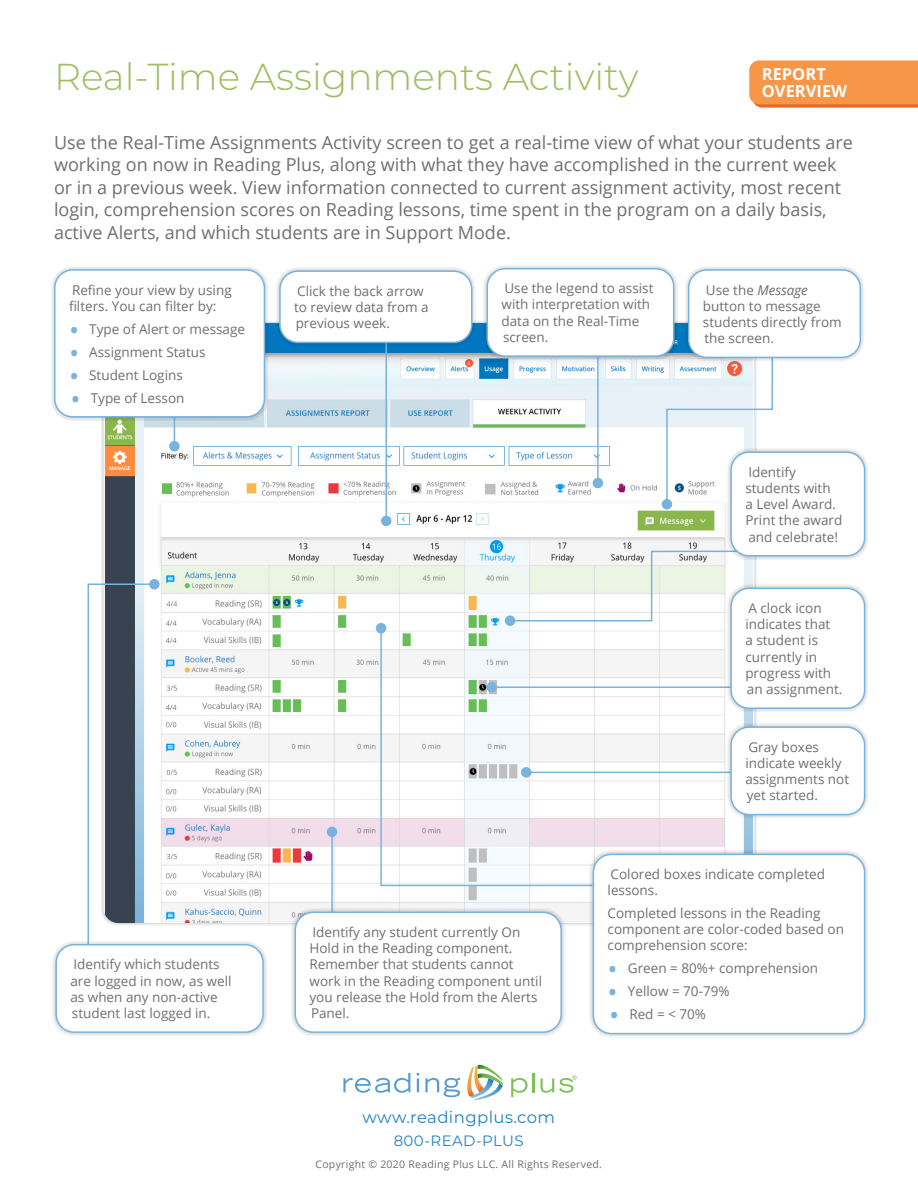
<style>
.page{position:relative;width:918px;height:1188px;background:#fff}
.page>*{position:absolute;margin:0;border:0;box-sizing:border-box;transform-origin:0 0}
.Main_Title{font:300 37.5px "Montserrat";color:#9fbd63}
.t1{font:18px/22.5px "Open Sans";color:#6d6f72}
.t2{font:16.5px "Montserrat";letter-spacing:.025em;color:#2183c5}
.t3{font:700 16.5px "Open Sans";color:#fff}
.t4{font:15px "Montserrat";letter-spacing:.025em;color:#2183c5}
.Callout_Box_Text{font:13.5px/16.2px "Open Sans";color:#6d6f72}
.t5{font:10.5px "Open Sans";letter-spacing:.025em;color:#6d6f72}
.s1{font-size:27px;color:#78b3de}
.s2{font-style:italic}
</style>
<div class="page">
<svg style="left:343px;top:1073px;width:68px;height:20px"></svg>
<svg style="left:417px;top:1073px;width:2px;height:19px"></svg>
<svg style="left:425px;top:1078px;width:35px;height:19px"></svg>
<svg style="left:511px;top:1073px;width:24px;height:24px"></svg>
<svg style="left:541px;top:1075px;width:36px;height:18px"></svg>
<svg style="left:467px;top:1065px;width:36px;height:35px"></svg>
<svg style="left:749px;top:60px;width:169px;height:48px;background:#f69549"></svg>
<img style="left:105px;top:323px;width:648px;height:600px">
<hr style="left:174px;top:397px;width:1px;height:49px;background:#78b3de">
<div style="left:169px;top:441px;width:11px;height:10px;background:#78b3de;border-radius:50%"></div>
<hr style="left:386px;top:338px;width:1px;height:183px;background:#78b3de">
<div style="left:381px;top:516px;width:11px;height:10px;background:#78b3de;border-radius:50%"></div>
<hr style="left:597px;top:342px;width:2px;height:141px;background:#78b3de">
<div style="left:593px;top:478px;width:10px;height:10px;background:#78b3de;border-radius:50%"></div>
<div style="left:51px;top:266px;width:218px;height:155px;background:#231f20;opacity:.3"></div>
<div style="left:55px;top:270px;width:209px;height:147px;background:#fff;border-radius:18px"></div>
<div style="left:54px;top:269px;width:211px;height:149px;border:2px solid #78b3de;border-radius:18px"></div>
<svg style="left:509px;top:550px;width:246px;height:72px"></svg>
<div style="left:505px;top:616px;width:10px;height:10px;background:#78b3de;border-radius:50%"></div>
<svg style="left:87px;top:583px;width:69px;height:358px"></svg>
<div style="left:149px;top:579px;width:11px;height:11px;background:#78b3de;border-radius:50%"></div>
<svg style="left:380px;top:627px;width:214px;height:260px"></svg>
<div style="left:376px;top:623px;width:10px;height:10px;background:#78b3de;border-radius:50%"></div>
<svg style="left:665px;top:349px;width:108px;height:157px"></svg>
<div style="left:662px;top:499px;width:10px;height:11px;background:#78b3de;border-radius:50%"></div>
<div style="left:276px;top:267px;width:200px;height:80px;background:#231f20;opacity:.3"></div>
<div style="left:280px;top:271px;width:192px;height:71px;background:#fff;border-radius:18px"></div>
<div style="left:279px;top:270px;width:193px;height:73px;border:2px solid #78b3de;border-radius:18px"></div>
<div style="left:483px;top:265px;width:195px;height:95px;background:#231f20;opacity:.3"></div>
<div style="left:487px;top:269px;width:187px;height:87px;background:#fff;border-radius:18px"></div>
<div style="left:487px;top:268px;width:187px;height:89px;border:2px solid #78b3de;border-radius:18px"></div>
<div style="left:685px;top:266px;width:179px;height:96px;background:#231f20;opacity:.3"></div>
<div style="left:689px;top:270px;width:171px;height:87px;background:#fff;border-radius:18px"></div>
<div style="left:688px;top:269px;width:173px;height:89px;border:2px solid #78b3de;border-radius:18px"></div>
<hr style="left:492px;top:686px;width:253px;height:2px;background:#78b3de">
<div style="left:487px;top:682px;width:10px;height:10px;background:#78b3de;border-radius:50%"></div>
<hr style="left:526px;top:772px;width:254px;height:1px;background:#78b3de">
<div style="left:521px;top:767px;width:11px;height:11px;background:#78b3de;border-radius:50%"></div>
<div style="left:727px;top:448px;width:142px;height:112px;background:#231f20;opacity:.3"></div>
<div style="left:731px;top:452px;width:134px;height:104px;background:#fff;border-radius:18px"></div>
<div style="left:730px;top:451px;width:135px;height:106px;border:2px solid #78b3de;border-radius:18px"></div>
<div style="left:727px;top:584px;width:142px;height:128px;background:#231f20;opacity:.3"></div>
<div style="left:731px;top:588px;width:134px;height:120px;background:#fff;border-radius:18px"></div>
<div style="left:730px;top:588px;width:135px;height:121px;border:2px solid #78b3de;border-radius:18px"></div>
<div style="left:727px;top:723px;width:142px;height:96px;background:#231f20;opacity:.3"></div>
<div style="left:731px;top:727px;width:134px;height:88px;background:#fff;border-radius:18px"></div>
<div style="left:730px;top:726px;width:135px;height:89px;border:2px solid #78b3de;border-radius:18px"></div>
<hr style="left:331px;top:832px;width:2px;height:165px;background:#78b3de">
<div style="left:327px;top:827px;width:10px;height:10px;background:#78b3de;border-radius:50%"></div>
<div style="left:589px;top:850px;width:280px;height:188px;background:#231f20;opacity:.3"></div>
<div style="left:593px;top:854px;width:272px;height:180px;background:#fff;border-radius:18px"></div>
<div style="left:593px;top:854px;width:272px;height:180px;border:2px solid #78b3de;border-radius:18px"></div>
<div style="left:291px;top:908px;width:275px;height:128px;background:#231f20;opacity:.3"></div>
<div style="left:295px;top:912px;width:266px;height:120px;background:#fff;border-radius:18px"></div>
<div style="left:295px;top:912px;width:267px;height:121px;border:2px solid #78b3de;border-radius:18px"></div>
<div style="left:52px;top:941px;width:215px;height:95px;background:#231f20;opacity:.3"></div>
<div style="left:56px;top:945px;width:207px;height:87px;background:#fff;border-radius:18px"></div>
<div style="left:55px;top:944px;width:209px;height:89px;border:2px solid #78b3de;border-radius:18px"></div>
<p class="Main_Title" style="left:54px;top:52px;width:586px">Real-Time Assignments Activity</p>
<p class="t3" style="left:762px;top:63px;width:66px">REPORT</p>
<p class="t3" style="left:762px;top:79px;width:87px">OVERVIEW</p>
<p class="t1" style="left:54px;top:131px;width:800px">Use the Real-Time Assignments Activity screen to get a real-time view of what your students are working on now in Reading Plus, along with what they have accomplished in the current week or in a previous week. View information connected to current assignment activity, most recent login, comprehension scores on Reading lessons, time spent in the program on a daily basis, active Alerts, and which students are in Support Mode.</p>
<p class="Callout_Box_Text" style="left:69px;top:281px;width:164px">Refine your view by using filters. You can filter by:</p>
<p class="Callout_Box_Text" style="left:69px;top:320px;width:178px"><span class="s1">•</span> Type of Alert or message</p>
<p class="Callout_Box_Text" style="left:69px;top:343px;width:138px"><span class="s1">•</span> Assignment Status</p>
<p class="Callout_Box_Text" style="left:69px;top:366px;width:115px"><span class="s1">•</span> Student Logins</p>
<p class="Callout_Box_Text" style="left:70px;top:389px;width:116px"><span class="s1">•</span> Type of Lesson</p>
<p class="Callout_Box_Text" style="left:70px;top:956px;width:163px">Identify which students are logged in now, as well as when any non-active student last logged in.</p>
<p class="Callout_Box_Text" style="left:294px;top:282px;width:136px">Click the back arrow to review data from a previous week.</p>
<p class="Callout_Box_Text" style="left:502px;top:280px;width:153px">Use the legend to assist with interpretation with data on the Real-Time screen.</p>
<p class="Callout_Box_Text" style="left:703px;top:281px;width:140px">Use the <span class="s2">Message </span>button to message students directly from the screen.</p>
<p class="Callout_Box_Text" style="left:745px;top:463px;width:99px">Identify students with<br>a Level Award.<br>Print the award and celebrate!</p>
<p class="Callout_Box_Text" style="left:745px;top:600px;width:99px">A clock icon indicates that<br>a student is currently in progress with an assignment.</p>
<p class="Callout_Box_Text" style="left:310px;top:924px;width:234px">Identify any student currently On<br>Hold in the Reading component.<br>Remember that students cannot work in the Reading component until you release the Hold from the Alerts<br>Panel.</p>
<p class="Callout_Box_Text" style="left:745px;top:738px;width:105px">Gray boxes indicate weekly assignments not yet started.</p>
<p class="Callout_Box_Text" style="left:608px;top:866px;width:219px">Colored boxes indicate completed lessons.</p>
<p class="Callout_Box_Text" style="left:608px;top:905px;width:238px">Completed lessons in the Reading component are color-coded based on comprehension score:</p>
<p class="Callout_Box_Text" style="left:608px;top:960px;width:212px"><span class="s1">•</span> Green = 80%+ comprehension</p>
<p class="Callout_Box_Text" style="left:608px;top:983px;width:123px"><span class="s1">•</span> Yellow = 70-79%</p>
<p class="Callout_Box_Text" style="left:609px;top:1006px;width:98px"><span class="s1">•</span> Red = &lt; 70%</p>
<p class="t2" style="left:362px;top:1105px;width:194px">www.readingplus.com</p>
<p class="t4" style="left:394px;top:1130px;width:132px">800-READ-PLUS</p>
<p class="t5" style="left:315px;top:1157px;width:288px">Copyright © 2020 Reading Plus LLC. All Rights Reserved.</p>
</div>
